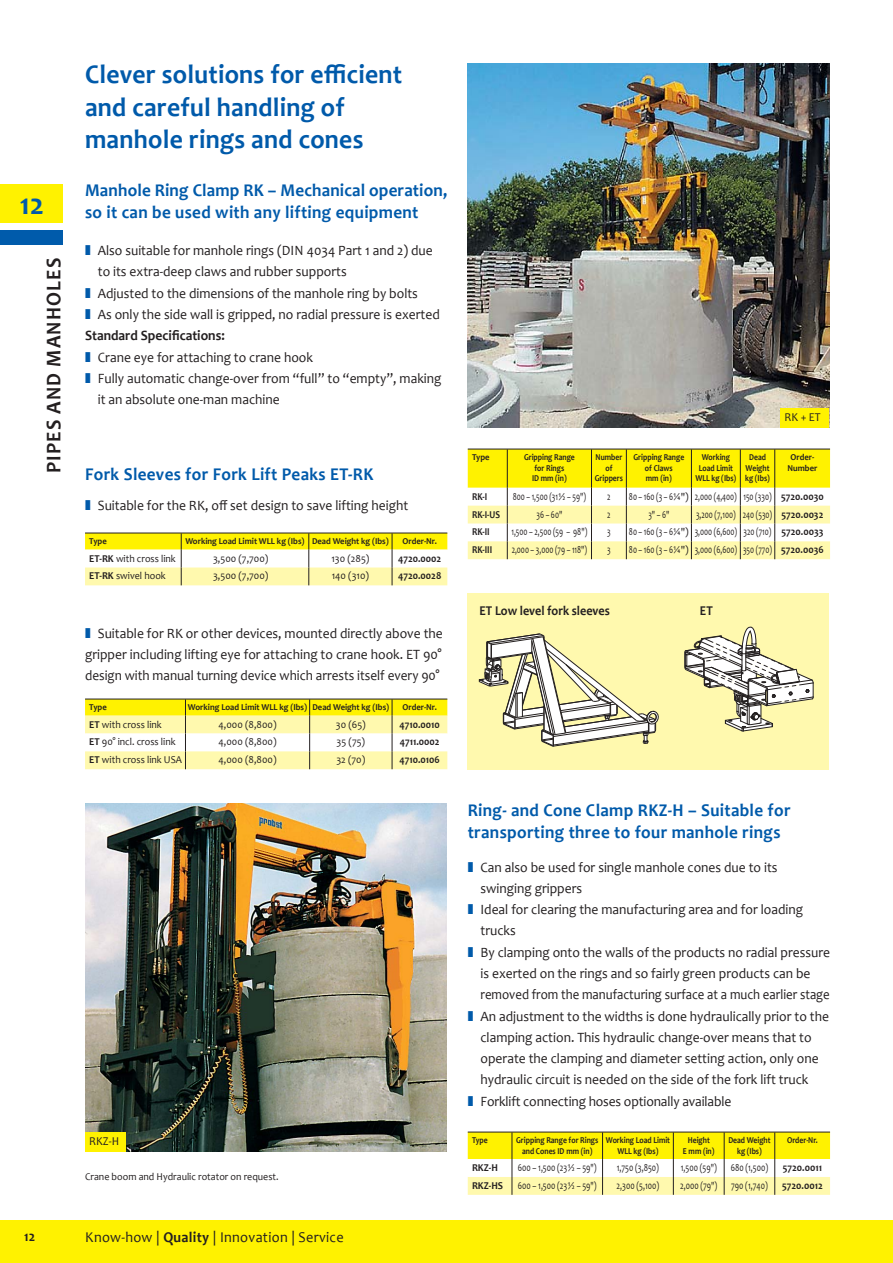
<style>
.page{position:relative;width:893px;height:1263px;background:#fff}
.page>*{position:absolute;margin:0;border:0;box-sizing:border-box;transform-origin:0 0}
.t1{font:700 30px "Candara";color:#005aaa}
.t2{font:700 27px/32.4px "Candara";letter-spacing:.01em;color:#005aaa;scale:.95 1}
.t3{font:700 21px "Candara";letter-spacing:.06em;color:#231f20;scale:.95 1}
.t4{font:700 18px/21.6px "Candara";letter-spacing:.02em;color:#005aaa;scale:.95 1}
.t5{font:15px "Candara";letter-spacing:.02em;color:#231f20;scale:.95 1}
.t6{font:14.25px/21.3px "Candara";color:#231f20;scale:.95 1}
.t7{font:700 14.25px "Candara";color:#231f20;scale:.95 1}
.t8{font:700 13.5px "Candara";color:#231f20;scale:.9 1}
.t9{font:12px "Candara";color:#231f20;scale:.95 1}
.t10{font:10.5px "Candara";color:#231f20;scale:.7 1}
.t11{font:10.5px "Candara";color:#231f20;scale:.95 1}
.t12{font:10.5px "Candara";color:#231f20;scale:.75 1}
.t13{font:700 10.5px "Candara";color:#231f20;scale:.95 1}
.t14{font:700 10.5px "Candara";color:#231f20;scale:.85 1}
.t15{font:700 9px/10.8px "Candara";color:#231f20;text-align:center;scale:.85 1}
.t16{font:700 9px/10.8px "Candara";color:#231f20;text-align:center;scale:.95 1}
.s1{font-weight:700}
</style>
<div class="page">
<div style="left:0;top:1220px;width:893px;height:43px;background:#fff200"></div>
<img style="left:468px;top:64px;width:361px;height:363px">
<div style="left:780px;top:408px;width:49px;height:19px;background:#fff200"></div>
<div style="left:468px;top:593px;width:361px;height:177px;background:#fff9ae"></div>
<svg style="left:479px;top:633px;width:180px;height:114px"></svg>
<svg style="left:684px;top:626px;width:130px;height:106px"></svg>
<img style="left:85px;top:803px;width:361px;height:348px">
<div style="left:85px;top:1132px;width:41px;height:19px;background:#fff200"></div>
<svg style="left:85px;top:534px;width:362px;height:51px"></svg>
<hr style="left:85px;top:533px;width:362px;height:1px;background:#231f20">
<svg style="left:468px;top:450px;width:362px;height:109px"></svg>
<hr style="left:468px;top:449px;width:362px;height:1px;background:#231f20">
<svg style="left:85px;top:700px;width:362px;height:69px"></svg>
<hr style="left:85px;top:699px;width:362px;height:1px;background:#231f20">
<svg style="left:468px;top:1133px;width:362px;height:62px"></svg>
<hr style="left:468px;top:1132px;width:362px;height:1px;background:#231f20">
<div style="left:0;top:185px;width:62px;height:38px;background:#fff200"></div>
<div style="left:0;top:230px;width:62px;height:15px;background:#005bab"></div>
<h1 class="t1" style="left:20px;top:192px;width:26px">12</h1>
<h3 class="t3" style="left:45px;top:473px;width:228px;rotate:-90deg">PIPES AND MANHOLES</h3>
<h2 class="t2" style="left:85px;top:61px;width:335px">Clever solutions for efficient and careful handling of manhole rings and cones</h2>
<p class="t4" style="left:85px;top:181px;width:383px">Manhole Ring Clamp RK – Mechanical operation, so it can be used with any lifting equipment</p>
<p class="t6" style="left:98px;top:240px;width:361px">Also suitable for manhole rings (DIN 4034 Part 1 and 2) due to its extra-deep claws and rubber supports<br>Adjusted to the dimensions of the manhole ring by bolts<br>As only the side wall is gripped, no radial pressure is exerted</p>
<p class="t7" style="left:85px;top:330px;width:149px">Standard Specifications:</p>
<p class="t6" style="left:98px;top:346px;width:363px">Crane eye for attaching to crane hook<br>Fully automatic change-over from “full” to “empty”, making it an absolute one-man machine</p>
<p class="t4" style="left:85px;top:465px;width:305px">Fork Sleeves for Fork Lift Peaks ET-RK</p>
<p class="t6" style="left:98px;top:495px;width:328px">Suitable for the RK, off set design to save lifting height</p>
<p class="t16" style="left:89px;top:536px;width:20px">Type</p>
<p class="t16" style="left:185px;top:536px;width:216px">Working Load Limit WLL kg (Ibs) Dead Weight kg (Ibs)</p>
<p class="t16" style="left:402px;top:536px;width:38px">Order-Nr.</p>
<p class="t11" style="left:89px;top:552px;width:93px"><span class="s1">ET-RK</span> with cross link</p>
<p class="t11" style="left:213px;top:552px;width:60px">3,500 (7,700)</p>
<p class="t11" style="left:331px;top:552px;width:42px">130 (285)</p>
<p class="t13" style="left:398px;top:554px;width:47px">4720.0002</p>
<p class="t11" style="left:89px;top:569px;width:82px"><span class="s1">ET-RK</span> swivel hook</p>
<p class="t11" style="left:213px;top:569px;width:60px">3,500 (7,700)</p>
<p class="t11" style="left:332px;top:569px;width:41px">140 (310)</p>
<p class="t13" style="left:398px;top:572px;width:47px">4720.0028</p>
<p class="t6" style="left:85px;top:622px;width:378px;text-align:justify;text-indent:13px">Suitable for RK or other devices, mounted directly above the gripper including lifting eye for attaching to crane hook. ET 90° design with manual turning device which arrests itself every 90°</p>
<p class="t16" style="left:89px;top:702px;width:20px">Type</p>
<p class="t16" style="left:188px;top:702px;width:213px">Working Load Limit WLL kg (Ibs) Dead Weight kg (Ibs)</p>
<p class="t16" style="left:402px;top:702px;width:38px">Order-Nr.</p>
<p class="t11" style="left:89px;top:718px;width:78px"><span class="s1">ET</span> with cross link</p>
<p class="t11" style="left:219px;top:718px;width:62px">4,000 (8,800)</p>
<p class="t11" style="left:336px;top:718px;width:33px">30 (65)</p>
<p class="t13" style="left:399px;top:720px;width:44px">4710.0010</p>
<p class="t11" style="left:89px;top:735px;width:92px"><span class="s1">ET</span> 90° incl. cross link</p>
<p class="t11" style="left:219px;top:735px;width:62px">4,000 (8,800)</p>
<p class="t11" style="left:337px;top:735px;width:32px">35 (75)</p>
<p class="t13" style="left:400px;top:738px;width:44px">4711.0002</p>
<p class="t11" style="left:89px;top:753px;width:99px"><span class="s1">ET</span> with cross link USA</p>
<p class="t11" style="left:219px;top:753px;width:62px">4,000 (8,800)</p>
<p class="t11" style="left:336px;top:753px;width:32px">32 (70)</p>
<p class="t13" style="left:399px;top:756px;width:44px">4710.0106</p>
<p class="t9" style="left:89px;top:1134px;width:33px">RKZ-H</p>
<p class="t11" style="left:85px;top:1170px;width:205px">Crane boom and Hydraulic rotator on request.</p>
<p class="t7" style="left:24px;top:1231px;width:13px">12</p>
<p class="t5" style="left:85px;top:1228px;width:273px">Know-how | <span class="s1">Quality</span> | Innovation | Service</p>
<p class="t7" style="left:26px;top:1231px;width:9px">4</p>
<p class="t9" style="left:784px;top:410px;width:39px">RK + ET</p>
<p class="t16" style="left:472px;top:452px;width:20px">Type</p>
<p class="t15" style="left:524px;top:452px;width:61px">Gripping Range for Rings<br>ID mm (in)</p>
<p class="t15" style="left:595px;top:452px;width:35px">Number of<br>Grippers</p>
<p class="t15" style="left:633px;top:452px;width:61px">Gripping Range of Claws<br>mm (in)</p>
<p class="t15" style="left:695px;top:452px;width:50px">Working<br>Load Limit<br>WLL kg (Ibs)</p>
<p class="t15" style="left:745px;top:452px;width:31px">Dead<br>Weight kg (Ibs)</p>
<p class="t16" style="left:787px;top:452px;width:33px">Order-<br>Number</p>
<p class="t14" style="left:472px;top:492px;width:20px">RK-I</p>
<p class="t10" style="left:513px;top:490px;width:106px">800 – 1,500 (31½ – 59")</p>
<p class="t10" style="left:607px;top:490px;width:6px">2</p>
<p class="t10" style="left:629px;top:490px;width:280px">80 – 160 (3 – 6¼") 2,000 (4,400) 150 (330) <span class="s1">5720.0030</span></p>
<p class="t14" style="left:472px;top:510px;width:35px">RK-I-US</p>
<p class="t10" style="left:536px;top:508px;width:39px">36 – 60"</p>
<p class="t10" style="left:607px;top:508px;width:6px">2</p>
<p class="t10" style="left:648px;top:508px;width:32px">3" – 6"</p>
<p class="t10" style="left:696px;top:508px;width:183px">3,200 (7,100) 240 (530) <span class="s1">5720.0032</span></p>
<p class="t14" style="left:472px;top:528px;width:22px">RK-II</p>
<p class="t10" style="left:511px;top:525px;width:110px">1,500 – 2,500 (59 – 98")</p>
<p class="t10" style="left:607px;top:525px;width:7px">3</p>
<p class="t10" style="left:629px;top:525px;width:279px">80 – 160 (3 – 6¼") 3,000 (6,600) 320 (710) <span class="s1">5720.0033</span></p>
<p class="t14" style="left:472px;top:546px;width:25px">RK-III</p>
<p class="t10" style="left:512px;top:543px;width:109px">2,000 – 3,000 (79 – 118")</p>
<p class="t10" style="left:607px;top:543px;width:7px">3</p>
<p class="t10" style="left:629px;top:543px;width:280px">80 – 160 (3 – 6¼") 3,000 (6,600) 350 (770) <span class="s1">5720.0036</span></p>
<p class="t8" style="left:479px;top:606px;width:146px">ET Low level fork sleeves</p>
<p class="t8" style="left:700px;top:606px;width:16px">ET</p>
<p class="t4" style="left:468px;top:801px;width:341px">Ring- and Cone Clamp RKZ-H – Suitable for transporting three to four manhole rings</p>
<p class="t6" style="left:480px;top:856px;width:370px">Can also be used for single manhole cones due to its swinging grippers<br>Ideal for clearing the manufacturing area and for loading trucks<br>By clamping onto the walls of the products no radial pressure is exerted on the rings and so fairly green products can be removed from the manufacturing surface at a much earlier stage An adjustment to the widths is done hydraulically prior to the clamping action. This hydraulic change-over means that to operate the clamping and diameter setting action, only one hydraulic circuit is needed on the side of the fork lift truck Forklift connecting hoses optionally available</p>
<p class="t15" style="left:472px;top:1135px;width:20px">Type</p>
<p class="t15" style="left:516px;top:1135px;width:98px">Gripping Range for Rings and Cones ID mm (in)</p>
<p class="t15" style="left:606px;top:1135px;width:77px">Working Load Limit<br>WLL kg (Ibs)</p>
<p class="t15" style="left:683px;top:1135px;width:39px">Height<br>E mm (in)</p>
<p class="t15" style="left:728px;top:1135px;width:51px">Dead Weight kg (Ibs)</p>
<p class="t15" style="left:787px;top:1135px;width:38px">Order-Nr.</p>
<p class="t13" style="left:472px;top:1163px;width:29px">RKZ-H</p>
<p class="t12" style="left:518px;top:1161px;width:106px">600 – 1,500 (23½ – 59")</p>
<p class="t12" style="left:617px;top:1161px;width:58px">1,750 (3,850)</p>
<p class="t12" style="left:681px;top:1161px;width:50px">1,500 (59")</p>
<p class="t12" style="left:731px;top:1161px;width:52px">680 (1,500)</p>
<p class="t13" style="left:783px;top:1163px;width:43px">5720.0011</p>
<p class="t13" style="left:472px;top:1181px;width:34px">RKZ-HS</p>
<p class="t12" style="left:518px;top:1179px;width:106px">600 – 1,500 (23½ – 59")</p>
<p class="t12" style="left:617px;top:1179px;width:58px">2,300 (5,100)</p>
<p class="t12" style="left:680px;top:1179px;width:51px">2,000 (79")</p>
<p class="t12" style="left:731px;top:1179px;width:50px">790 (1,740)</p>
<p class="t13" style="left:782px;top:1181px;width:44px">5720.0012</p>
</div>
